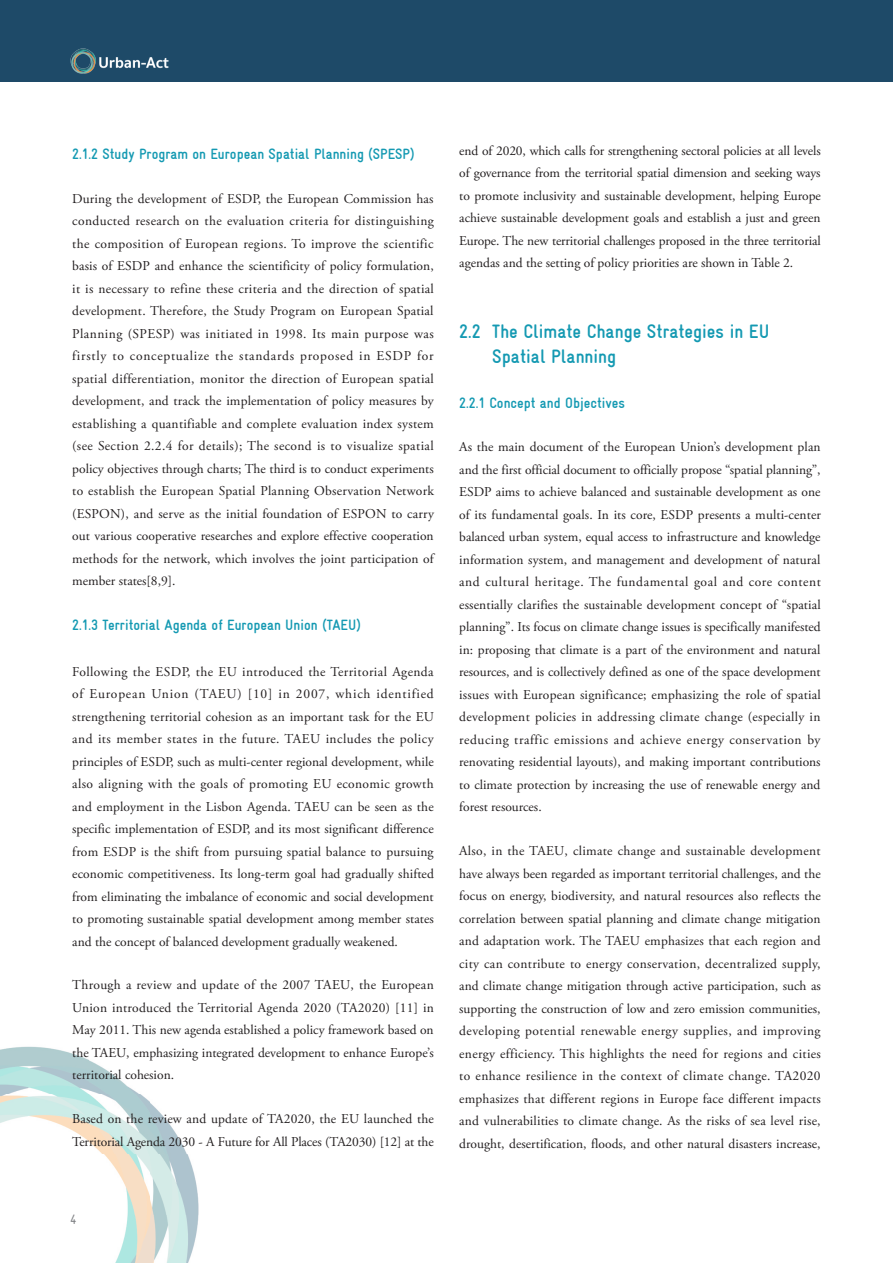
<style>
.page{position:relative;width:893px;height:1263px;background:#fff}
.page>*{position:absolute;margin:0;border:0;box-sizing:border-box;transform-origin:0 0}
.Toc_2{font:700 condensed 19.5px/25.5px "Gravur";color:#1499b2}
.Toc_2-2{font:700 condensed 15px "Gravur";color:#1499b2}
.t1{font:13.5px/22.5px "Adobe Garamond Pro";color:#231f20;text-align:justify}
.t2{font:condensed 13.5px "Gravur";color:#808285}
</style>
<div class="page">
<div style="left:0;top:0;width:893px;height:82px;background:#1e4a68"></div>
<img style="left:0;top:1046px;width:199px;height:217px">
<img style="left:70px;top:48px;width:99px;height:26px">
<p class="Toc_2-2" style="left:72px;top:145px;width:344px">2.1.2 Study Program on European Spatial Planning (SPESP)</p>
<p class="t1" style="left:72px;top:187px;width:363px">During the development of ESDP, the European Commission has conducted research on the evaluation criteria for distinguishing the composition of European regions. To improve the scientific basis of ESDP and enhance the scientificity of policy formulation, it is necessary to refine these criteria and the direction of spatial development. Therefore, the Study Program on European Spatial Planning (SPESP) was initiated in 1998. Its main purpose was firstly to conceptualize the standards proposed in ESDP for spatial differentiation, monitor the direction of European spatial development, and track the implementation of policy measures by establishing a quantifiable and complete evaluation index system (see Section 2.2.4 for details); The second is to visualize spatial policy objectives through charts; The third is to conduct experiments to establish the European Spatial Planning Observation Network (ESPON), and serve as the initial foundation of ESPON to carry out various cooperative researches and explore effective cooperation methods for the network, which involves the joint participation of member states[8,9].</p>
<p class="Toc_2-2" style="left:72px;top:617px;width:290px">2.1.3 Territorial Agenda of European Union (TAEU)</p>
<p class="t1" style="left:72px;top:661px;width:363px">Following the ESDP, the EU introduced the Territorial Agenda of European Union (TAEU) [10] in 2007, which identified strengthening territorial cohesion as an important task for the EU and its member states in the future. TAEU includes the policy principles of ESDP, such as multi-center regional development, while also aligning with the goals of promoting EU economic growth and employment in the Lisbon Agenda. TAEU can be seen as the specific implementation of ESDP, and its most significant difference from ESDP is the shift from pursuing spatial balance to pursuing economic competitiveness. Its long-term goal had gradually shifted from eliminating the imbalance of economic and social development to promoting sustainable spatial development among member states and the concept of balanced development gradually weakened.</p>
<p class="t1" style="left:72px;top:974px;width:363px">Through a review and update of the 2007 TAEU, the European Union introduced the Territorial Agenda 2020 (TA2020) [11] in May 2011. This new agenda established a policy framework based on the TAEU, emphasizing integrated development to enhance Europe’s territorial cohesion.</p>
<p class="t1" style="left:72px;top:1108px;width:363px">Based on the review and update of TA2020, the EU launched the<br>Territorial Agenda 2030 - A Future for All Places (TA2030) [12] at the</p>
<p class="t1" style="left:459px;top:140px;width:363px">end of 2020, which calls for strengthening sectoral policies at all levels of governance from the territorial spatial dimension and seeking ways to promote inclusivity and sustainable development, helping Europe achieve sustainable development goals and establish a just and green Europe. The new territorial challenges proposed in the three territorial agendas and the setting of policy priorities are shown in Table 2.</p>
<p class="Toc_2" style="left:492px;top:318px;width:279px;text-indent:-33px">2.2 The Climate Change Strategies in EU<br>Spatial Planning</p>
<p class="Toc_2-2" style="left:459px;top:394px;width:167px">2.2.1 Concept and Objectives</p>
<p class="t1" style="left:459px;top:436px;width:363px">As the main document of the European Union’s development plan and the first official document to officially propose “spatial planning”, ESDP aims to achieve balanced and sustainable development as one of its fundamental goals. In its core, ESDP presents a multi-center balanced urban system, equal access to infrastructure and knowledge information system, and management and development of natural and cultural heritage. The fundamental goal and core content essentially clarifies the sustainable development concept of “spatial planning”. Its focus on climate change issues is specifically manifested in: proposing that climate is a part of the environment and natural resources, and is collectively defined as one of the space development issues with European significance; emphasizing the role of spatial development policies in addressing climate change (especially in reducing traffic emissions and achieve energy conservation by renovating residential layouts), and making important contributions to climate protection by increasing the use of renewable energy and forest resources.</p>
<p class="t1" style="left:459px;top:840px;width:363px">Also, in the TAEU, climate change and sustainable development have always been regarded as important territorial challenges, and the focus on energy, biodiversity, and natural resources also reflects the correlation between spatial planning and climate change mitigation and adaptation work. The TAEU emphasizes that each region and city can contribute to energy conservation, decentralized supply, and climate change mitigation through active participation, such as supporting the construction of low and zero emission communities, developing potential renewable energy supplies, and improving energy efficiency. This highlights the need for regions and cities to enhance resilience in the context of climate change. TA2020 emphasizes that different regions in Europe face different impacts and vulnerabilities to climate change. As the risks of sea level rise, drought, desertification, floods, and other natural disasters increase,</p>
<p class="t2" style="left:70px;top:1212px;width:8px">4</p>
</div>
